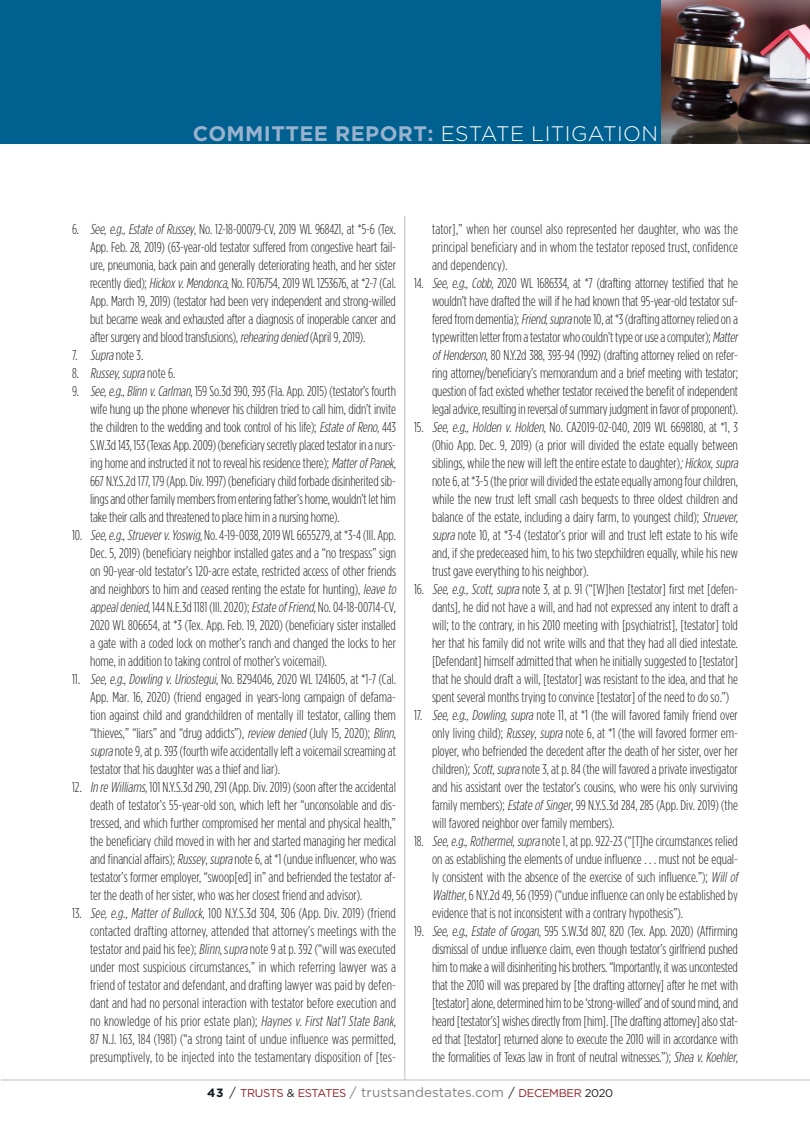
<style>
.page{position:relative;width:810px;height:1134px;background:#fff}
.page>*{position:absolute;margin:0;border:0;box-sizing:border-box;transform-origin:0 0}
.t1{font:700 21px "Gotham";letter-spacing:.02em;color:#98b2ce}
.t2{font:300 14.25px/18px "Gotham Condensed";color:#231f20;text-align:justify}
.t3{font:italic 300 14.25px "Gotham Condensed";color:#231f20}
.t4{font:11.25px "Gotham";letter-spacing:-.03em;color:#911f23}
.s1{font-weight:300;color:#fff}
.s2{font-style:italic}
.s3{font-style:normal}
.s4{font-weight:700;font-size:12px;color:#101a21}
.s5{font-size:12.75px;color:#231f20}
.s6{color:#231f20}
.s7{font-size:13.5px;color:#808285}
</style>
<div class="page">
<hr style="left:1px;top:1080px;width:809px;height:1px;background:#bcbdc0">
<hr style="left:405px;top:216px;width:1px;height:864px;background:#bcbdc0">
<div style="left:0;top:0;width:810px;height:144px;background:#00608f"></div>
<img style="left:661px;top:0;width:149px;height:144px">
<h1 class="t1" style="left:193px;top:120px;width:467px">COMMITTEE REPORT: <span class="s1">ESTATE LITIGATION</span></h1>
<p class="t2" style="left:90px;top:220px;width:307px;text-indent:-18px">6. <span class="s2">See,e.g.,EstateofRussey</span>, No. 12-18-00079-CV, 2019 WL 968421, at *5-6 (Tex.<br>App. Feb. 28, 2019) (63-year-old testator suffered from congestive heart fail&shy;ure, pneumonia, back pain and generally deteriorating heath, and her sister recently died); <span class="s2">Hickoxv.Mendonca</span>, No. F076754, 2019 WL 1253676, at *2-7 (Cal.<br>App. March 19, 2019) (testator had been very independent and strong-willed but became weak and exhausted after a diagnosis of inoperable cancer and after surgery and blood transfusions), <span class="s2">rehearingdenied</span>(April 9, 2019).</p>
<p class="t2" style="left:72px;top:346px;width:75px">7. <span class="s2">Supra</span>note 3<span class="s2">.</span></p>
<p class="t3" style="left:72px;top:365px;width:105px"><span class="s3">8 .</span> Russey,supra<span class="s3">n o t e 6 .</span></p>
<p class="t2" style="left:90px;top:382px;width:308px;text-indent:-18px">9. <span class="s2">See,e.g.,Blinnv.Carlman</span>, 159 So.3d 390, 393 (Fla. App. 2015) (testator’s fourth wife hung up the phone whenever his children tried to call him, didn’t invite the children to the wedding and took control of his life); <span class="s2">EstateofReno,</span>443<br>S.W.3d 143, 153 (Texas App. 2009) (beneficiary secretly placed testator in a nurs&shy;ing home and instructed it not to reveal his residence there); <span class="s2">MatterofPanek</span>, 667 N.Y.S.2d 177, 179 (App. Div. 1997) (beneficiary child forbade disinherited sib&shy;lings and other family members from entering father’s home, wouldn’t let him take their calls and threatened to place him in a nursing home).</p>
<p class="t2" style="left:90px;top:526px;width:310px;text-align:left;text-indent:-18px">10. <span class="s2">See,e.g.,Strueverv.Yoswig</span>, No. 4-19-0038, 2019 WL 6655279, at *3-4 (Ill. App.<br>Dec. 5, 2019) (beneficiary neighbor installed gates and a “no trespass” sign on 90-year-old testator’s 120-acre estate, restricted access of other friends and neighbors to him and ceased renting the estate for hunting), <span class="s2">leaveto appealdenied</span>, 144 N.E.3d 1181 (Ill. 2020); <span class="s2">EstateofFriend</span>, No. 04-18-00714-CV, 2020 WL 806654, at *3 (Tex. App. Feb. 19, 2020) (beneficiary sister installed a gate with a coded lock on mother’s ranch and changed the locks to her home, in addition to taking control of mother’s voicemail).</p>
<p class="t2" style="left:90px;top:670px;width:308px;text-indent:-18px">11. <span class="s2">See,e.g.,Dowling v.Uriostegui</span>, No. B294046, 2020 WL 1241605, at *1-7 (Cal.<br>App. Mar. 16, 2020) (friend engaged in years-long campaign of defama&shy;tion against child and grandchildren of mentally ill testator, calling them “thieves,” “liars” and “drug addicts”), <span class="s2">review denied</span> (July 15, 2020); <span class="s2">Blinn</span>, <span class="s2">supra</span>note 9, at p. 393 (fourth wife accidentally left a voicemail screaming at testator that his daughter was a thief and liar).</p>
<p class="t2" style="left:90px;top:778px;width:308px;text-indent:-18px">12. <span class="s2">In reWilliams</span>, 101 N.Y.S.3d 290, 291 (App. Div. 2019) (soon after the accidental death of testator’s 55-year-old son, which left her “unconsolable and dis&shy;tressed, and which further compromised her mental and physical health,” the beneficiary child moved in with her and started managing her medical and financial affairs); <span class="s2">Russey</span>, <span class="s2">supra</span>note 6, at *1 (undue influencer, who was testator’s former employer, “swoop[ed] in” and befriended the testator af&shy;ter the death of her sister, who was her closest friend and advisor).</p>
<p class="t2" style="left:90px;top:904px;width:308px;text-indent:-18px">13. <span class="s2">See,e.g.,MatterofBullock</span>, 100 N.Y.S.3d 304, 306 (App. Div. 2019) (friend contacted drafting attorney, attended that attorney’s meetings with the testator and paid his fee); <span class="s2">Blinn</span>, s<span class="s2">upra</span> note 9 at p. 392 (“will was executed under most suspicious circumstances,” in which referring lawyer was a friend of testator and defendant, and drafting lawyer was paid by defen&shy;dant and had no personal interaction with testator before execution and no knowledge of his prior estate plan); <span class="s2">Haynesv.FirstNat’lState Bank</span>, 87 N.J. 163, 184 (1981) (“a strong taint of undue influence was permitted, presumptively, to be injected into the testamentary disposition of [tes-</p>
<p class="t2" style="left:432px;top:220px;width:308px">tator],” when her counsel also represented her daughter, who was the principal beneficiary and in whom the testator reposed trust, confidence and dependency).</p>
<p class="t2" style="left:432px;top:274px;width:310px;text-align:left;text-indent:-18px">14. <span class="s2">See, e.g., Cobb</span>, 2020 WL 1686334, at *7 (drafting attorney testified that he wouldn’t have drafted the will if he had known that 95-year-old testator suf&shy;fered from dementia); <span class="s2">Friend</span>, <span class="s2">supra</span>note 10, at *3 (drafting attorney relied on a typewritten letter from a testator who couldn’t type or use a computer); <span class="s2">Matter ofHenderson</span>, 80 N.Y.2d 388, 393-94 (1992) (drafting attorney relied on refer&shy;ring attorney/beneficiary’s memorandum and a brief meeting with testator; question of fact existed whether testator received the benefit of independent legal advice, resulting in reversal of summary judgment in favor of proponent).</p>
<p class="t2" style="left:432px;top:418px;width:310px;text-align:left;text-indent:-18px">15. <span class="s2">See,e.g.,Holden v.Holden,</span>No. CA2019-02-040, 2019 WL 6698180, at *1, 3 (Ohio App. Dec. 9, 2019) (a prior will divided the estate equally between siblings, while the new will left the entire estate to daughter)<span class="s2">;Hickox,supra </span>note 6, at *3-5 (the prior will divided the estate equally among four children, while the new trust left small cash bequests to three oldest children and balance of the estate, including a dairy farm, to youngest child); <span class="s2">Struever, supra</span>note 10, at *3-4 (testator’s prior will and trust left estate to his wife and, if she predeceased him, to his two stepchildren equally, while his new trust gave everything to his neighbor).</p>
<p class="t2" style="left:432px;top:580px;width:308px;text-indent:-18px">16. <span class="s2">See,e.g.,Scott,supra</span>note 3, at p. 91 (“[W]hen [testator] first met [defen&shy;dants], he did not have a will, and had not expressed any intent to draft a will; to the contrary, in his 2010 meeting with [psychiatrist], [testator] told her that his family did not write wills and that they had all died intestate. [Defendant] himself admitted that when he initially suggested to [testator] that he should draft a will, [testator] was resistant to the idea, and that he spent several months trying to convince [testator] of the need to do so.”)</p>
<p class="t2" style="left:432px;top:706px;width:308px;text-indent:-18px">17. <span class="s2">See,e.g.,Dowling</span>, <span class="s2">supra</span>note 11, at *1 (the will favored family friend over only living child); <span class="s2">Russey</span>, <span class="s2">supra</span>note 6, at *1 (the will favored former em&shy;ployer, who befriended the decedent after the death of her sister, over her children); <span class="s2">Scott,supra</span>note 3, at p. 84 (the will favored a private investigator and his assistant over the testator’s cousins, who were his only surviving family members); <span class="s2">EstateofSinger</span>, 99 N.Y.S.3d 284, 285 (App. Div. 2019) (the will favored neighbor over family members).</p>
<p class="t2" style="left:432px;top:832px;width:310px;text-align:left;text-indent:-18px">18. <span class="s2">See,e.g.,Rothermel</span>, <span class="s2">supra</span>note 1, at pp. 922-23 (“[T]he circumstances relied on as establishing the elements of undue influence . . . must not be equal&shy;ly consistent with the absence of the exercise of such influence.”); <span class="s2">Willof Walther</span>, 6 N.Y.2d 49, 56 (1959) (“undue influence can only be established by evidence that is not inconsistent with a contrary hypothesis”).</p>
<p class="t2" style="left:432px;top:922px;width:308px;text-indent:-18px">19. <span class="s2">See,e.g.,EstateofGrogan</span>, 595 S.W.3d 807, 820 (Tex. App. 2020) (Affirming dismissal of undue influence claim, even though testator’s girlfriend pushed him to make a will disinheriting his brothers. “Importantly, it was uncontested that the 2010 will was prepared by [the drafting attorney] after he met with [testator] alone, determined him to be ‘strong-willed’ and of sound mind, and heard [testator’s] wishes directly from [him]. [The drafting attorney] also stat&shy;ed that [testator] returned alone to execute the 2010 will in accordance with the formalities of Texas law in front of neutral witnesses.”); <span class="s2">Sheav.Koehler</span>,</p>
<p class="t4" style="left:207px;top:1086px;width:408px"><span class="s4">43</span> <span class="s5">/</span> TRUSTS <span class="s6">&amp;</span> ESTATES <span class="s7">/ trustsandestates.com</span> <span class="s5">/</span> DECEMBER <span class="s6">2020</span></p>
</div>
